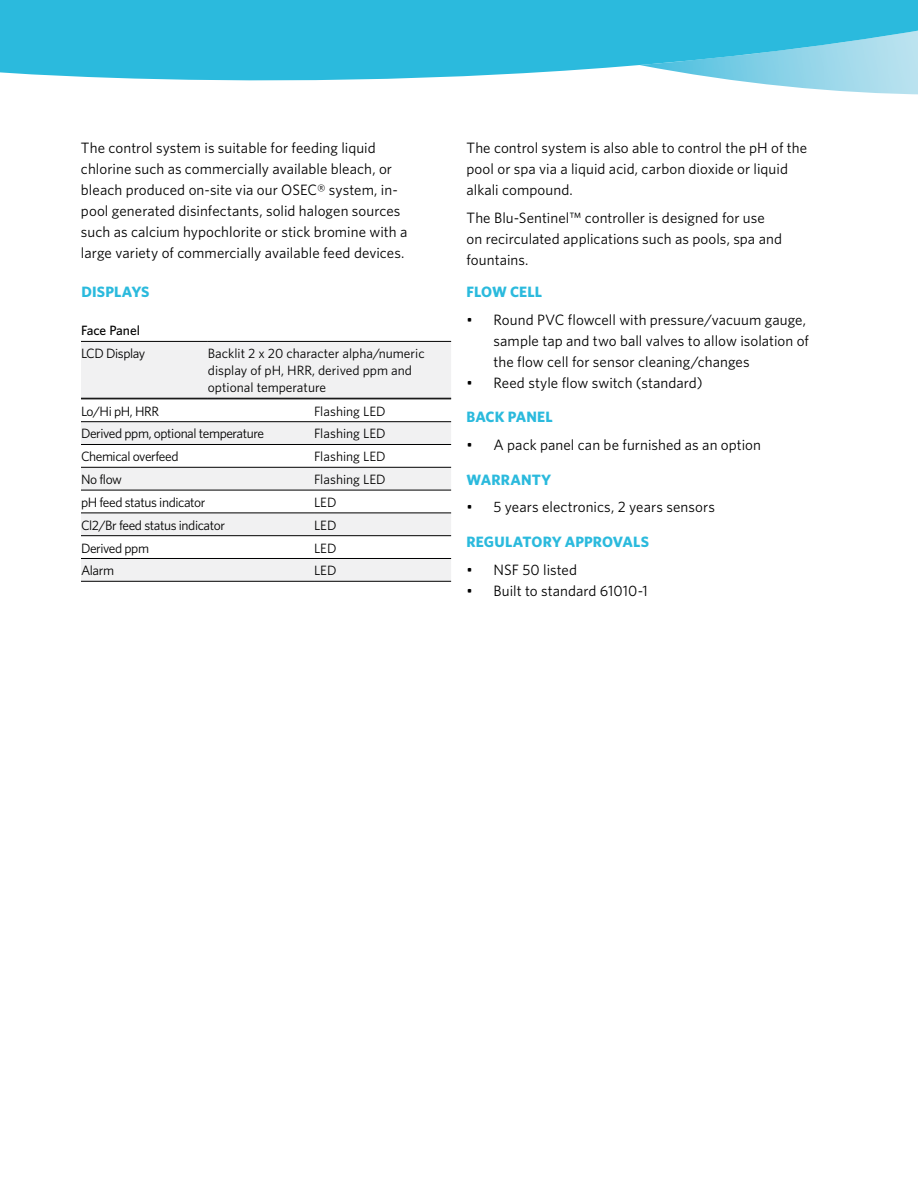
<style>
.page{position:relative;width:918px;height:1188px;background:#fff}
.page>*{position:absolute;margin:0;border:0;box-sizing:border-box;transform-origin:0 0}
.t1{font:15px/21px "Whitney";letter-spacing:.005em;color:#000}
.t2{font:700 15px "Whitney";letter-spacing:.01em;color:#2bbadd}
.t3{font:13.5px "Whitney";letter-spacing:-.02em;color:#000}
.t4{font:13.5px/17px "Whitney";color:#000}
.t5{font:500 13.5px "Whitney";color:#000}
</style>
<div class="page">
<svg style="left:0;top:0;width:918px;height:95px;fill:#2bbadd"></svg>
<div style="left:81px;top:342px;width:370px;height:56px;background:#f1f1f2"></div>
<hr style="left:81px;top:341px;width:127px;height:1px;background:#000">
<hr style="left:208px;top:341px;width:243px;height:1px;background:#000">
<hr style="left:81px;top:398px;width:127px;height:1px;background:#000">
<hr style="left:208px;top:398px;width:243px;height:1px;background:#000">
<svg style="left:81px;top:422px;width:370px;height:159px;fill:#f1f1f2"></svg>
<hr style="left:81px;top:399px;width:233px;height:1px;background:#000">
<hr style="left:314px;top:399px;width:137px;height:1px;background:#000">
<hr style="left:81px;top:421px;width:233px;height:1px;background:#000">
<hr style="left:314px;top:421px;width:137px;height:1px;background:#000">
<hr style="left:81px;top:444px;width:233px;height:1px;background:#000">
<hr style="left:314px;top:444px;width:137px;height:1px;background:#000">
<hr style="left:81px;top:467px;width:233px;height:1px;background:#000">
<hr style="left:314px;top:467px;width:137px;height:1px;background:#000">
<hr style="left:81px;top:490px;width:233px;height:1px;background:#000">
<hr style="left:314px;top:490px;width:137px;height:1px;background:#000">
<hr style="left:81px;top:513px;width:233px;height:1px;background:#000">
<hr style="left:314px;top:513px;width:137px;height:1px;background:#000">
<hr style="left:81px;top:535px;width:233px;height:1px;background:#000">
<hr style="left:314px;top:535px;width:137px;height:1px;background:#000">
<hr style="left:81px;top:558px;width:233px;height:1px;background:#000">
<hr style="left:314px;top:558px;width:137px;height:1px;background:#000">
<hr style="left:81px;top:581px;width:233px;height:1px;background:#000">
<hr style="left:314px;top:581px;width:137px;height:1px;background:#000">
<p class="t1" style="left:81px;top:137px;width:328px">The control system is suitable for feeding liquid chlorine such as commercially available bleach, or bleach produced on-site via our OSEC® system, in&shy;pool generated disinfectants, solid halogen sources such as calcium hypochlorite or stick bromine with a large variety of commercially available feed devices.</p>
<p class="t1" style="left:466px;top:137px;width:342px">The control system is also able to control the pH of the pool or spa via a liquid acid, carbon dioxide or liquid alkali compound.</p>
<p class="t1" style="left:466px;top:207px;width:317px">The Blu-Sentinel™ controller is designed for use on recirculated applications such as pools, spa and fountains.</p>
<p class="t2" style="left:81px;top:282px;width:70px">DISPLAYS</p>
<p class="t5" style="left:81px;top:322px;width:61px">Face Panel</p>
<p class="t3" style="left:81px;top:345px;width:66px">LCD Display</p>
<p class="t4" style="left:208px;top:345px;width:218px">Backlit 2 x 20 character alpha/numeric display of pH, HRR, derived ppm and optional temperature</p>
<p class="t3" style="left:81px;top:402px;width:80px">Lo/Hi pH, HRR</p>
<p class="t4" style="left:314px;top:402px;width:73px">Flashing LED</p>
<p class="t3" style="left:81px;top:425px;width:185px">Derived ppm, optional temperature</p>
<p class="t4" style="left:314px;top:425px;width:73px">Flashing LED</p>
<p class="t3" style="left:81px;top:448px;width:99px">Chemical overfeed</p>
<p class="t4" style="left:314px;top:448px;width:73px">Flashing LED</p>
<p class="t3" style="left:81px;top:470px;width:43px">No flow</p>
<p class="t4" style="left:314px;top:471px;width:73px">Flashing LED</p>
<p class="t3" style="left:81px;top:493px;width:126px">pH feed status indicator</p>
<p class="t3" style="left:314px;top:493px;width:24px">LED</p>
<p class="t3" style="left:81px;top:516px;width:146px">Cl2/Br feed status indicator</p>
<p class="t3" style="left:314px;top:516px;width:24px">LED</p>
<p class="t3" style="left:81px;top:539px;width:70px">Derived ppm</p>
<p class="t3" style="left:314px;top:539px;width:24px">LED</p>
<p class="t3" style="left:81px;top:562px;width:35px">Alarm</p>
<p class="t3" style="left:314px;top:562px;width:24px">LED</p>
<p class="t2" style="left:466px;top:282px;width:77px">FLOW CELL</p>
<p class="t1" style="left:493px;top:309px;width:317px;text-indent:-27px">• Round PVC flowcell with pressure/vacuum gauge, sample tap and two ball valves to allow isolation of the flow cell for sensor cleaning/changes</p>
<p class="t1" style="left:466px;top:372px;width:238px">• Reed style flow switch (standard)</p>
<p class="t2" style="left:466px;top:407px;width:88px">BACK PANEL</p>
<p class="t1" style="left:466px;top:434px;width:296px">• A pack panel can be furnished as an option</p>
<p class="t2" style="left:466px;top:469px;width:86px">WARRANTY</p>
<p class="t1" style="left:466px;top:496px;width:250px">• 5 years electronics, 2 years sensors</p>
<p class="t2" style="left:466px;top:532px;width:184px">REGULATORY APPROVALS</p>
<p class="t1" style="left:466px;top:559px;width:112px">• NSF 50 listed</p>
<p class="t1" style="left:466px;top:580px;width:183px">• Built to standard 61010-1</p>
</div>
